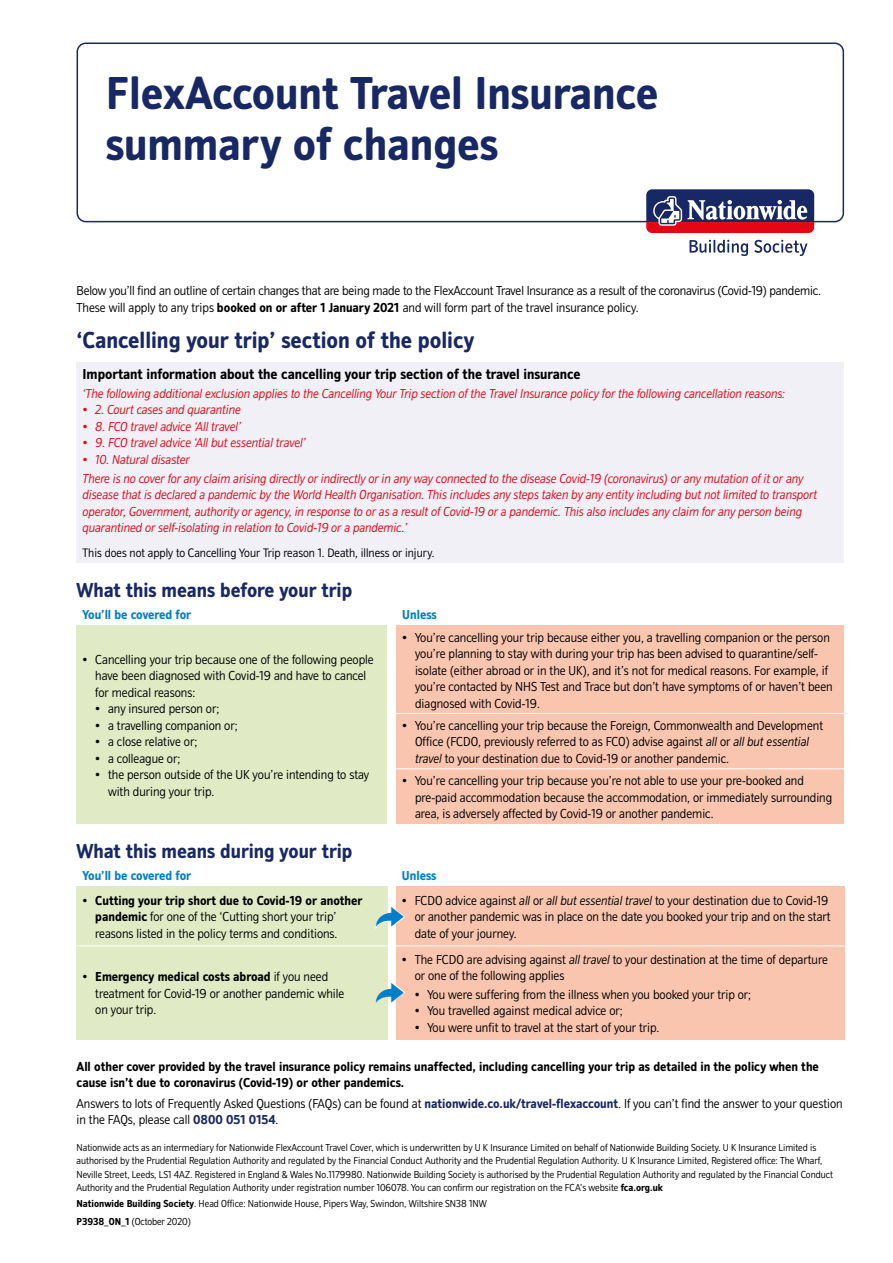
<style>
.page{position:relative;width:893px;height:1263px;background:#fff}
.page>*{position:absolute;margin:0;border:0;box-sizing:border-box;transform-origin:0 0}
.t1{font:700 48px/51px "NBS";color:#182865}
.t2{font:700 24px "NBS";color:#182865}
.t3{font:700 21px "NBS";color:#182865}
.t4{font:700 15px "NBS";color:#000}
.t5{font:300 13.5px/16.5px "NBS";color:#000}
.t6{font:italic 300 13.5px/16.5px "NBS";color:#e30613}
.t7{font:700 13.5px/16.5px "NBS";color:#000}
.t8{font:700 13.5px "NBS";color:#007fc8}
.t9{font:300 12.75px "NBS";color:#000}
.t10{font:300 10.5px/13.5px "NBS";color:#000}
.s1{font-weight:700}
.s2{font-style:italic}
.s3{font-weight:700;color:#182865}
</style>
<div class="page">
<div style="left:77px;top:362px;width:767px;height:201px;background:#f1f0f7"></div>
<div style="left:77px;top:625px;width:311px;height:199px;background:#e0ebc6"></div>
<div style="left:396px;top:625px;width:448px;height:88px;background:#f9c5af"></div>
<div style="left:396px;top:713px;width:448px;height:56px;background:#f9c5af"></div>
<div style="left:396px;top:769px;width:448px;height:55px;background:#f9c5af"></div>
<div style="left:77px;top:886px;width:311px;height:60px;background:#e0ebc6"></div>
<div style="left:396px;top:886px;width:448px;height:60px;background:#f9c5af"></div>
<div style="left:396px;top:946px;width:448px;height:93px;background:#f9c5af"></div>
<hr style="left:396px;top:945px;width:448px;height:1px;background:#fff">
<hr style="left:396px;top:768px;width:448px;height:1px;background:#fff">
<hr style="left:396px;top:713px;width:448px;height:1px;background:#fff">
<div style="left:77px;top:43px;width:767px;height:179px;border:2px solid #182865;border-radius:9px"></div>
<svg style="left:646px;top:189px;width:168px;height:44px;background:#754a6f"></svg>
<svg style="left:689px;top:240px;width:59px;height:16px"></svg>
<svg style="left:754px;top:240px;width:53px;height:16px"></svg>
<div style="left:77px;top:946px;width:311px;height:93px;background:#e0ebc6"></div>
<hr style="left:77px;top:945px;width:311px;height:1px;background:#fff">
<h1 class="t1" style="left:106px;top:68px;width:554px">FlexAccount Travel Insurance summary of changes</h1>
<p class="t5" style="left:77px;top:283px;width:746px">Below you’ll fnd an outline of certain changes that are being made to the FlexAccount Travel Insurance as a result of the coronavirus (Covid-19) pandemic.<br>These will apply to any trips <span class="s1">booked on or after 1 January 2021</span> and will form part of the travel insurance policy.</p>
<h2 class="t2" style="left:77px;top:326px;width:399px">‘Cancelling your trip’ section of the policy</h2>
<p class="t4" style="left:83px;top:366px;width:499px">Important information about the cancelling your trip section of the travel insurance</p>
<p class="t6" style="left:83px;top:385px;width:704px">‘The following additional exclusion applies to the Cancelling Your Trip section of the Travel Insurance policy for the following cancellation reasons:</p>
<p class="t6" style="left:83px;top:402px;width:160px">• 2. Court cases and quarantine</p>
<p class="t6" style="left:83px;top:418px;width:160px">• 8. FCO travel advice ‘All travel’</p>
<p class="t6" style="left:83px;top:435px;width:224px">• 9. FCO travel advice ‘All but essential travel’</p>
<p class="t6" style="left:83px;top:450px;width:722px;line-height:18.6px">• 10. Natural disaster<br>There is no cover for any claim arising directly or indirectly or in any way connected to the disease Covid-19 (coronavirus) or any mutation of it or any</p>
<p class="t6" style="left:83px;top:487px;width:736px">disease that is declared a pandemic by the World Health Organisation. This includes any steps taken by any entity including but not limited to transport operator, Government, authority or agency, in response to or as a result of Covid-19 or a pandemic. This also includes any claim for any person being quarantined or self-isolating in relation to Covid-19 or a pandemic.’</p>
<p class="t9" style="left:83px;top:546px;width:353px">This does not apply to Cancelling Your Trip reason 1. Death, illness or injury.</p>
<h3 class="t3" style="left:77px;top:578px;width:277px">What this means before your trip</h3>
<p class="t8" style="left:83px;top:607px;width:110px">You’ll be covered for</p>
<p class="t5" style="left:95px;top:651px;width:280px;text-indent:-13px">• Cancelling your trip because one of the following people have been diagnosed with Covid-19 and have to cancel for medical reasons:</p>
<p class="t5" style="left:95px;top:701px;width:125px">• any insured person or;</p>
<p class="t5" style="left:95px;top:717px;width:144px">• a travelling companion or;</p>
<p class="t5" style="left:95px;top:734px;width:103px">• a close relative or;</p>
<p class="t5" style="left:95px;top:750px;width:86px">• a colleague or;</p>
<p class="t5" style="left:108px;top:767px;width:263px;text-indent:-13px">• the person outside of the UK you’re intending to stay with during your trip.</p>
<p class="t8" style="left:402px;top:607px;width:36px">Unless</p>
<p class="t5" style="left:415px;top:629px;width:419px;text-indent:-13px">• You’re cancelling your trip because either you, a travelling companion or the person you’re planning to stay with during your trip has been advised to quarantine/self&shy;isolate (either abroad or in the UK), and it’s not for medical reasons. For example, if you’re contacted by NHS Test and Trace but don’t have symptoms of or haven’t been diagnosed with Covid-19.</p>
<p class="t5" style="left:415px;top:717px;width:410px;text-indent:-13px">• You’re cancelling your trip because the Foreign, Commonwealth and Development<br>Offce (FCDO, previously referred to as FCO) advise against <span class="s2">all</span> or <span class="s2">all but essential travel</span> to your destination due to Covid-19 or another pandemic.</p>
<p class="t5" style="left:415px;top:772px;width:419px;text-indent:-13px">• You’re cancelling your trip because you’re not able to use your pre-booked and pre-paid accommodation because the accommodation, or immediately surrounding area, is adversely affected by Covid-19 or another pandemic.</p>
<h3 class="t3" style="left:77px;top:840px;width:277px">What this means during your trip</h3>
<p class="t8" style="left:83px;top:868px;width:110px">You’ll be covered for</p>
<p class="t5" style="left:95px;top:892px;width:269px;text-indent:-13px">• <span class="s1">Cutting your trip short due to Covid-19 or another pandemic</span> for one of the ‘Cutting short your trip’ reasons listed in the policy terms and conditions.</p>
<p class="t5" style="left:95px;top:969px;width:250px;text-indent:-13px">• <span class="s1">Emergency medical costs abroad</span> if you need treatment for Covid-19 or another pandemic while on your trip.</p>
<p class="t8" style="left:402px;top:868px;width:36px">Unless</p>
<p class="t5" style="left:415px;top:892px;width:417px;text-indent:-13px">• FCDO advice against <span class="s2">all</span> or <span class="s2">all but essential travel</span> to your destination due to Covid-19 or another pandemic was in place on the date you booked your trip and on the start date of your journey.</p>
<p class="t5" style="left:415px;top:951px;width:415px;text-indent:-13px">• The FCDO are advising against <span class="s2">all travel</span> to your destination at the time of departure or one of the following applies</p>
<p class="t5" style="left:415px;top:986px;width:338px">• You were suffering from the illness when you booked your trip or;</p>
<p class="t5" style="left:415px;top:1003px;width:210px">• You travelled against medical advice or;</p>
<p class="t5" style="left:415px;top:1019px;width:246px">• You were unft to travel at the start of your trip.</p>
<p class="t7" style="left:77px;top:1058px;width:744px">All other cover provided by the travel insurance policy remains unaffected, including cancelling your trip as detailed in the policy when the cause isn’t due to coronavirus (Covid-19) or other pandemics.</p>
<p class="t5" style="left:77px;top:1095px;width:768px">Answers to lots of Frequently Asked Questions (FAQs) can be found at <span class="s3">nationwide.co.uk/travel-fexaccount</span>. If you can’t fnd the answer to your question in the FAQs, please call <span class="s3">0800 051 0154</span>.</p>
<p class="t10" style="left:77px;top:1141px;width:758px">Nationwide acts as an intermediary for Nationwide FlexAccount Travel Cover, which is underwritten by U K Insurance Limited on behalf of Nationwide Building Society. U K Insurance Limited is authorised by the Prudential Regulation Authority and regulated by the Financial Conduct Authority and the Prudential Regulation Authority. U K Insurance Limited, Registered offce: The Wharf, Neville Street, Leeds, LS1 4AZ. Registered in England &amp; Wales No.1179980. Nationwide Building Society is authorised by the Prudential Regulation Authority and regulated by the Financial Conduct Authority and the Prudential Regulation Authority under registration number 106078. You can confrm our registration on the FCA’s website <span class="s1">fca.org.uk</span></p>
<p class="t10" style="left:77px;top:1195px;width:412px;line-height:17.9px"><span class="s1">Nationwide Building Society</span>. Head Offce: Nationwide House, Pipers Way, Swindon, Wiltshire SN38 1NW<br><span class="s1">P3938_ON_1</span> (October 2020)</p>
</div>
